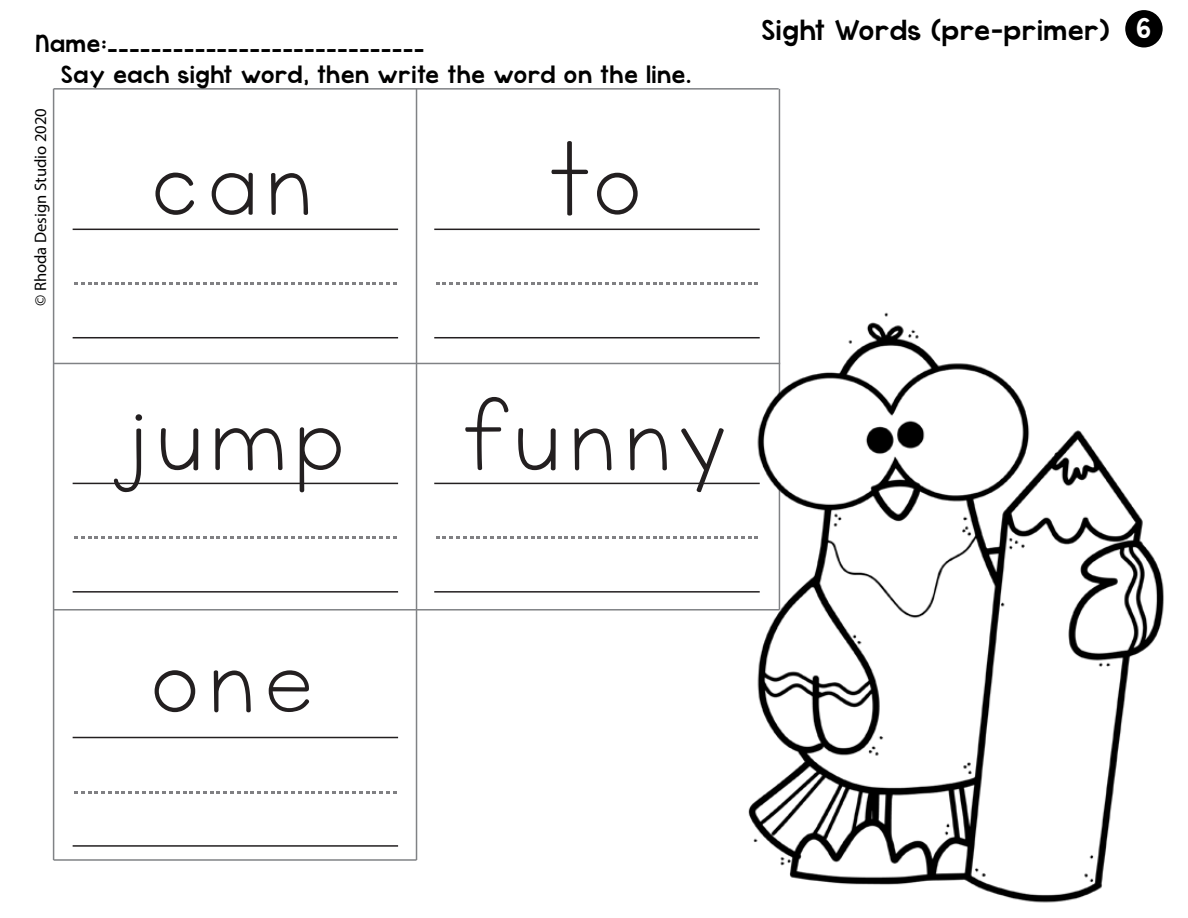
<style>
.page{position:relative;width:1188px;height:918px;background:#fff}
.page>*{position:absolute;margin:0;border:0;box-sizing:border-box;transform-origin:0 0}
.t1{font:124.35px/242px "KG Neatly Printed Spaced";color:#231f20}
.t2{font:29.7px "KG Whatthe Teacher Wants";letter-spacing:.06em;color:#000}
.t3{font:29.7px "KG Whatthe Teacher Wants";color:#fff}
.t4{font:25.65px/31.3px "KG Whatthe Teacher Wants";letter-spacing:.06em;color:#000}
.t5{font:16.65px "Myriad Pro";color:#000}
</style>
<div class="page">
<hr style="left:54px;top:363px;width:726px;height:1px;background:#808285">
<hr style="left:54px;top:609px;width:725px;height:2px;background:#808285">
<hr style="left:54px;top:859px;width:363px;height:2px;background:#808285">
<hr style="left:54px;top:88px;width:725px;height:2px;background:#808285">
<hr style="left:416px;top:89px;width:1px;height:771px;background:#808285">
<hr style="left:779px;top:89px;width:1px;height:521px;background:#808285">
<hr style="left:53px;top:89px;width:1px;height:771px;background:#808285">
<hr style="left:73px;top:229px;width:325px;height:1px;background:#231f20">
<svg style="left:74px;top:283px;width:323px;height:2px"></svg>
<hr style="left:73px;top:337px;width:325px;height:1px;background:#231f20">
<hr style="left:434px;top:229px;width:326px;height:1px;background:#231f20">
<svg style="left:436px;top:283px;width:322px;height:2px"></svg>
<hr style="left:434px;top:337px;width:326px;height:1px;background:#231f20">
<hr style="left:73px;top:483px;width:325px;height:1px;background:#231f20">
<svg style="left:74px;top:537px;width:323px;height:2px"></svg>
<hr style="left:73px;top:591px;width:325px;height:2px;background:#231f20">
<hr style="left:434px;top:483px;width:326px;height:1px;background:#231f20">
<svg style="left:436px;top:537px;width:302px;height:2px"></svg>
<hr style="left:434px;top:591px;width:326px;height:2px;background:#231f20">
<hr style="left:73px;top:737px;width:325px;height:1px;background:#231f20">
<svg style="left:74px;top:791px;width:323px;height:2px"></svg>
<hr style="left:73px;top:845px;width:325px;height:2px;background:#231f20">
<img style="left:738px;top:306px;width:426px;height:597px">
<div style="left:1125px;top:10px;width:38px;height:37px;background:#000;border-radius:50%"></div>
<p class="t4" style="left:61px;top:30px;width:631px;text-indent:-25px">Name:_____________________________<br>Say each sight word, then write the word on the line.</p>
<p class="t5" style="left:34px;top:306px;width:200px;rotate:-90deg">© Rhoda Design Studio 2020</p>
<h1 class="t1" style="left:147px;top:51px;width:172px">can</h1>
<h1 class="t1" style="left:124px;top:306px;width:227px">jump one</h1>
<h1 class="t1" style="left:544px;top:51px;width:104px">to</h1>
<h1 class="t1" style="left:458px;top:306px;width:276px">funny</h1>
<p class="t2" style="left:762px;top:19px;width:349px">Sight Words (pre-primer)</p>
<p class="t3" style="left:1137px;top:17px;width:15px">6</p>
</div>
